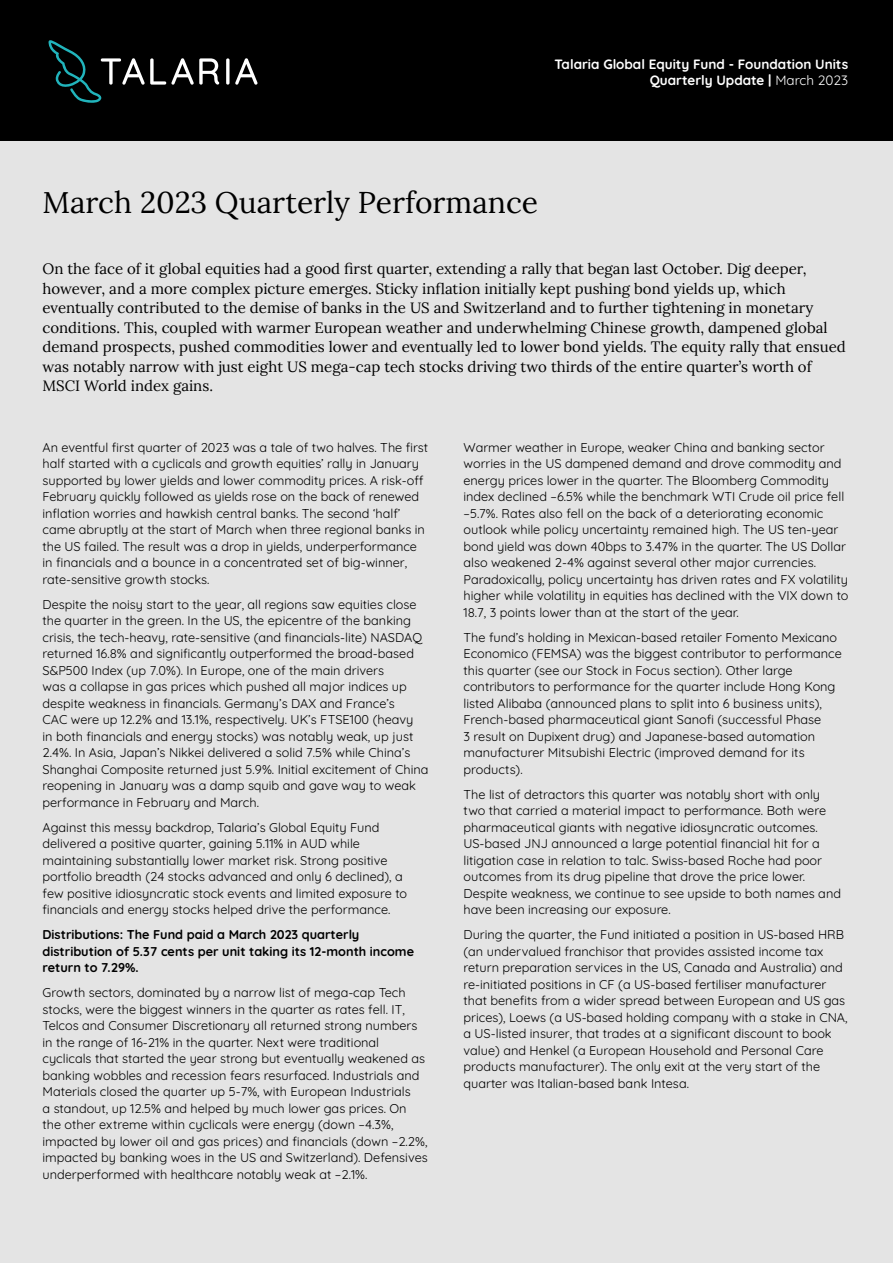
<style>
.page{position:relative;width:893px;height:1263px;background:#fff}
.page>*{position:absolute;margin:0;border:0;box-sizing:border-box;transform-origin:0 0}
.Heading_1{font:30px "Lora";color:#000}
.Intro_paragraph{font:15px/19.5px "Lora";color:#000}
.t1{font:700 13.5px/16.2px "Quicksand";color:#fff;text-align:right}
.Body{font:12.75px/16.5px "Quicksand";color:#000}
.Body-2{font:700 12.75px/16.5px "Quicksand";color:#000}
.s1{font-weight:400}
</style>
<div class="page">
<div style="left:0;top:108px;width:893px;height:1155px;background:#e4e4e4"></div>
<div style="left:0;top:0;width:893px;height:141px;background:#000"></div>
<svg style="left:226px;top:58px;width:3px;height:27px"></svg>
<svg style="left:235px;top:58px;width:22px;height:27px"></svg>
<svg style="left:48px;top:40px;width:171px;height:63px"></svg>
<p class="t1" style="left:555px;top:54px;width:295px">Talaria Global Equity Fund - Foundation Units<br>Quarterly Update | <span class="s1">March 2023</span></p>
<p class="Heading_1" style="left:43px;top:180px;width:497px">March 2023 Quarterly Performance</p>
<p class="Intro_paragraph" style="left:43px;top:258px;width:805px">On the face of it global equities had a good first quarter, extending a rally that began last October. Dig deeper, however, and a more complex picture emerges. Sticky inflation initially kept pushing bond yields up, which eventually contributed to the demise of banks in the US and Switzerland and to further tightening in monetary conditions. This, coupled with warmer European weather and underwhelming Chinese growth, dampened global demand prospects, pushed commodities lower and eventually led to lower bond yields. The equity rally that ensued was notably narrow with just eight US mega-cap tech stocks driving two thirds of the entire quarter’s worth of MSCI World index gains.</p>
<p class="Body" style="left:43px;top:437px;width:387px">An eventful first quarter of 2023 was a tale of two halves. The first half started with a cyclicals and growth equities’ rally in January supported by lower yields and lower commodity prices. A risk-off February quickly followed as yields rose on the back of renewed inflation worries and hawkish central banks. The second ‘half’ came abruptly at the start of March when three regional banks in the US failed. The result was a drop in yields, underperformance in financials and a bounce in a concentrated set of big-winner, rate-sensitive growth stocks.</p>
<p class="Body" style="left:43px;top:594px;width:388px">Despite the noisy start to the year, all regions saw equities close the quarter in the green. In the US, the epicentre of the banking crisis, the tech-heavy, rate-sensitive (and financials-lite) NASDAQ returned 16.8% and significantly outperformed the broad-based S&amp;P500 Index (up 7.0%). In Europe, one of the main drivers<br>was a collapse in gas prices which pushed all major indices up despite weakness in financials. Germany’s DAX and France’s<br>CAC were up 12.2% and 13.1%, respectively. UK’s FTSE100 (heavy<br>in both financials and energy stocks) was notably weak, up just 2.4%. In Asia, Japan’s Nikkei delivered a solid 7.5% while China’s Shanghai Composite returned just 5.9%. Initial excitement of China reopening in January was a damp squib and gave way to weak performance in February and March.</p>
<p class="Body" style="left:43px;top:817px;width:366px">Against this messy backdrop, Talaria’s Global Equity Fund delivered a positive quarter, gaining 5.11% in AUD while maintaining substantially lower market risk. Strong positive portfolio breadth (24 stocks advanced and only 6 declined), a few positive idiosyncratic stock events and limited exposure to financials and energy stocks helped drive the performance.</p>
<p class="Body-2" style="left:43px;top:925px;width:373px">Distributions: The Fund paid a March 2023 quarterly distribution of 5.37 cents per unit taking its 12-month income return to 7.29%.</p>
<p class="Body" style="left:43px;top:983px;width:387px">Growth sectors, dominated by a narrow list of mega-cap Tech stocks, were the biggest winners in the quarter as rates fell. IT, Telcos and Consumer Discretionary all returned strong numbers in the range of 16-21% in the quarter. Next were traditional cyclicals that started the year strong but eventually weakened as banking wobbles and recession fears resurfaced. Industrials and Materials closed the quarter up 5-7%, with European Industrials<br>a standout, up 12.5% and helped by much lower gas prices. On the other extreme within cyclicals were energy (down –4.3%, impacted by lower oil and gas prices) and financials (down –2.2%, impacted by banking woes in the US and Switzerland). Defensives underperformed with healthcare notably weak at –2.1%.</p>
<p class="Body" style="left:463px;top:437px;width:386px">Warmer weather in Europe, weaker China and banking sector worries in the US dampened demand and drove commodity and energy prices lower in the quarter. The Bloomberg Commodity index declined –6.5% while the benchmark WTI Crude oil price fell –5.7%. Rates also fell on the back of a deteriorating economic outlook while policy uncertainty remained high. The US ten-year bond yield was down 40bps to 3.47% in the quarter. The US Dollar also weakened 2-4% against several other major currencies.<br>Paradoxically, policy uncertainty has driven rates and FX volatility higher while volatility in equities has declined with the VIX down to 18.7, 3 points lower than at the start of the year.</p>
<p class="Body" style="left:463px;top:627px;width:380px">The fund’s holding in Mexican-based retailer Fomento Mexicano Economico (FEMSA) was the biggest contributor to performance this quarter (see our Stock in Focus section). Other large contributors to performance for the quarter include Hong Kong listed Alibaba (announced plans to split into 6 business units), French-based pharmaceutical giant Sanofi (successful Phase<br>3 result on Dupixent drug) and Japanese-based automation manufacturer Mitsubishi Electric (improved demand for its products).</p>
<p class="Body" style="left:463px;top:784px;width:379px">The list of detractors this quarter was notably short with only two that carried a material impact to performance. Both were pharmaceutical giants with negative idiosyncratic outcomes.<br>US-based JNJ announced a large potential financial hit for a litigation case in relation to talc. Swiss-based Roche had poor outcomes from its drug pipeline that drove the price lower.<br>Despite weakness, we continue to see upside to both names and have been increasing our exposure.</p>
<p class="Body" style="left:463px;top:925px;width:386px">During the quarter, the Fund initiated a position in US-based HRB (an undervalued franchisor that provides assisted income tax return preparation services in the US, Canada and Australia) and re-initiated positions in CF (a US-based fertiliser manufacturer that benefits from a wider spread between European and US gas prices), Loews (a US-based holding company with a stake in CNA, a US-listed insurer, that trades at a significant discount to book value) and Henkel (a European Household and Personal Care products manufacturer). The only exit at the very start of the quarter was Italian-based bank Intesa.</p>
</div>
